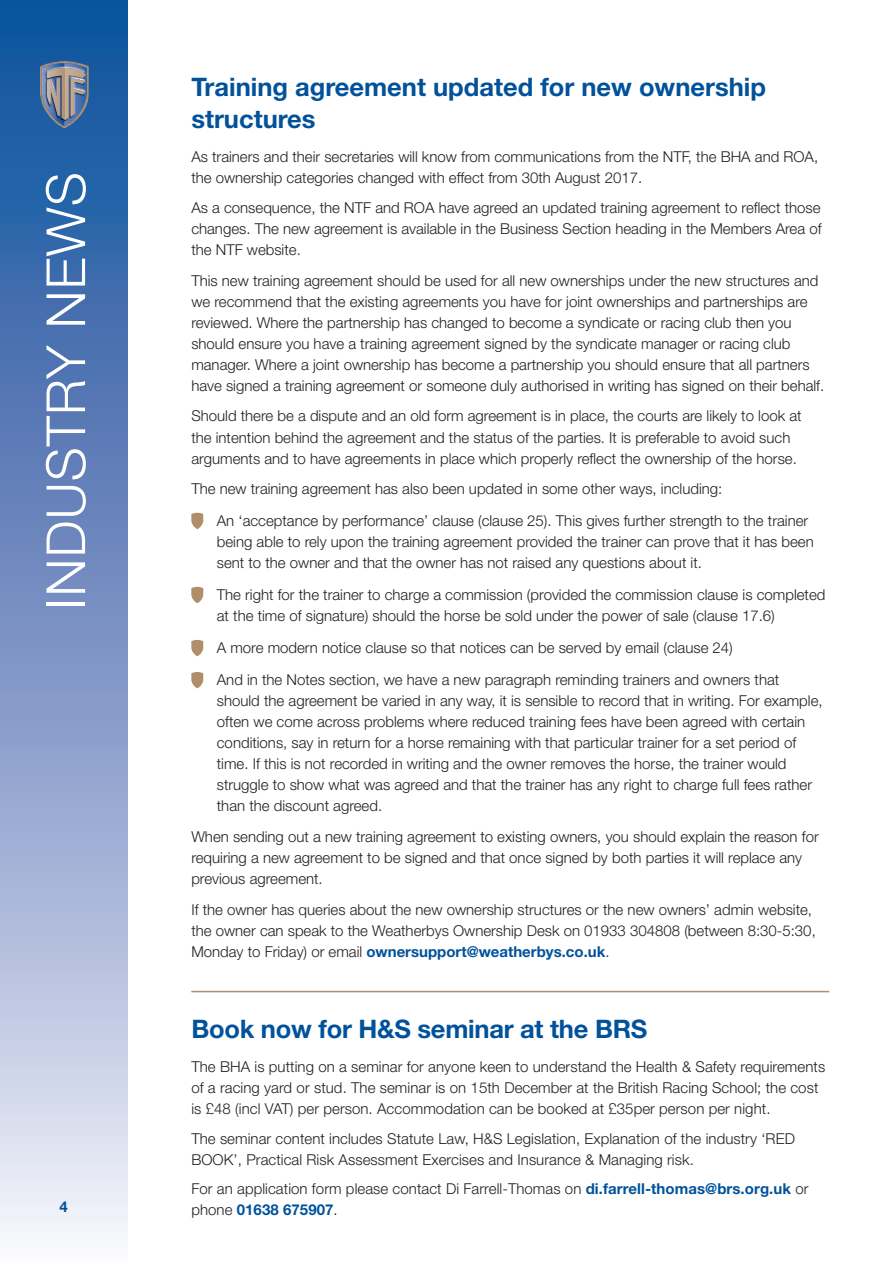
<style>
.page{position:relative;width:893px;height:1263px;background:#fff}
.page>*{position:absolute;margin:0;border:0;box-sizing:border-box;transform-origin:0 0}
.t1{font:300 54px "Helvetica Neue";letter-spacing:.02em;color:#fff}
.t2{font:700 25.5px/31.5px "Helvetica Neue";color:#01529b}
.t3{font:300 15px/21px "Helvetica Neue";color:#231f20}
.t4{font:700 15px "Helvetica Neue";color:#01529b}
.s1{font-weight:700;color:#01529b}
</style>
<div class="page">
<div style="left:0;top:0;width:128px;height:1263px;background:linear-gradient(to bottom,#074797,#f3ebf7)"></div>
<svg style="left:40px;top:61px;width:49px;height:67px;background:#748196"></svg>
<svg style="left:191px;top:513px;width:12px;height:16px"></svg>
<svg style="left:191px;top:587px;width:12px;height:16px"></svg>
<svg style="left:191px;top:640px;width:12px;height:16px"></svg>
<svg style="left:191px;top:672px;width:12px;height:16px"></svg>
<hr style="left:191px;top:991px;width:638px;height:1px;background:#b18e6a">
<h1 class="t1" style="left:33px;top:610px;width:439px;rotate:-90deg">INDUSTRY NEWS</h1>
<p class="t4" style="left:60px;top:1197px;width:10px">4</p>
<h2 class="t2" style="left:191px;top:71px;width:576px">Training agreement updated for new ownership structures</h2>
<p class="t3" style="left:191px;top:146px;width:628px">As trainers and their secretaries will know from communications from the NTF, the BHA and ROA, the ownership categories changed with effect from 30th August 2017.</p>
<p class="t3" style="left:191px;top:197px;width:632px;text-align:justify">As a consequence, the NTF and ROA have agreed an updated training agreement to reflect those changes. The new agreement is available in the Business Section heading in the Members Area of the NTF website.</p>
<p class="t3" style="left:191px;top:270px;width:634px">This new training agreement should be used for all new ownerships under the new structures and we recommend that the existing agreements you have for joint ownerships and partnerships are reviewed. Where the partnership has changed to become a syndicate or racing club then you should ensure you have a training agreement signed by the syndicate manager or racing club manager. Where a joint ownership has become a partnership you should ensure that all partners have signed a training agreement or someone duly authorised in writing has signed on their behalf.</p>
<p class="t3" style="left:191px;top:405px;width:612px">Should there be a dispute and an old form agreement is in place, the courts are likely to look at the intention behind the agreement and the status of the parties. It is preferable to avoid such arguments and to have agreements in place which properly reflect the ownership of the horse.</p>
<p class="t3" style="left:217px;top:472px;width:593px;line-height:32.1px;text-indent:-26px">The new training agreement has also been updated in some other ways, including:<br>An ‘acceptance by performance’ clause (clause 25). This gives further strength to the trainer</p>
<p class="t3" style="left:217px;top:531px;width:598px">being able to rely upon the training agreement provided the trainer can prove that it has been sent to the owner and that the owner has not raised any questions about it.</p>
<p class="t3" style="left:217px;top:584px;width:610px">The right for the trainer to charge a commission (provided the commission clause is completed at the time of signature) should the horse be sold under the power of sale (clause 17.6)</p>
<p class="t3" style="left:217px;top:631px;width:564px;line-height:32.1px">A more modern notice clause so that notices can be served by email (clause 24)<br>And in the Notes section, we have a new paragraph reminding trainers and owners that</p>
<p class="t3" style="left:217px;top:690px;width:607px">should the agreement be varied in any way, it is sensible to record that in writing. For example, often we come across problems where reduced training fees have been agreed with certain conditions, say in return for a horse remaining with that particular trainer for a set period of time. If this is not recorded in writing and the owner removes the horse, the trainer would struggle to show what was agreed and that the trainer has any right to charge full fees rather than the discount agreed.</p>
<p class="t3" style="left:191px;top:826px;width:629px">When sending out a new training agreement to existing owners, you should explain the reason for requiring a new agreement to be signed and that once signed by both parties it will replace any previous agreement.</p>
<p class="t3" style="left:191px;top:898px;width:626px">If the owner has queries about the new ownership structures or the new owners’ admin website, the owner can speak to the Weatherbys Ownership Desk on 01933 304808 (between 8:30-5:30,<br>Monday to Friday) or email <span class="s1">ownersupport@weatherbys.co.uk</span>.</p>
<h2 class="t2" style="left:191px;top:1013px;width:458px">Book now for H&amp;S seminar at the BRS</h2>
<p class="t3" style="left:191px;top:1056px;width:635px">The BHA is putting on a seminar for anyone keen to understand the Health &amp; Safety requirements of a racing yard or stud. The seminar is on 15th December at the British Racing School; the cost is £48 (incl VAT) per person. Accommodation can be booked at £35per person per night.</p>
<p class="t3" style="left:191px;top:1127px;width:605px">The seminar content includes Statute Law, H&amp;S Legislation, Explanation of the industry ‘RED<br>BOOK’, Practical Risk Assessment Exercises and Insurance &amp; Managing risk.</p>
<p class="t3" style="left:191px;top:1178px;width:619px">For an application form please contact Di Farrell-Thomas on <span class="s1">di.farrell-thomas@brs.org.uk</span> or phone <span class="s1">01638 675907</span>.</p>
</div>
